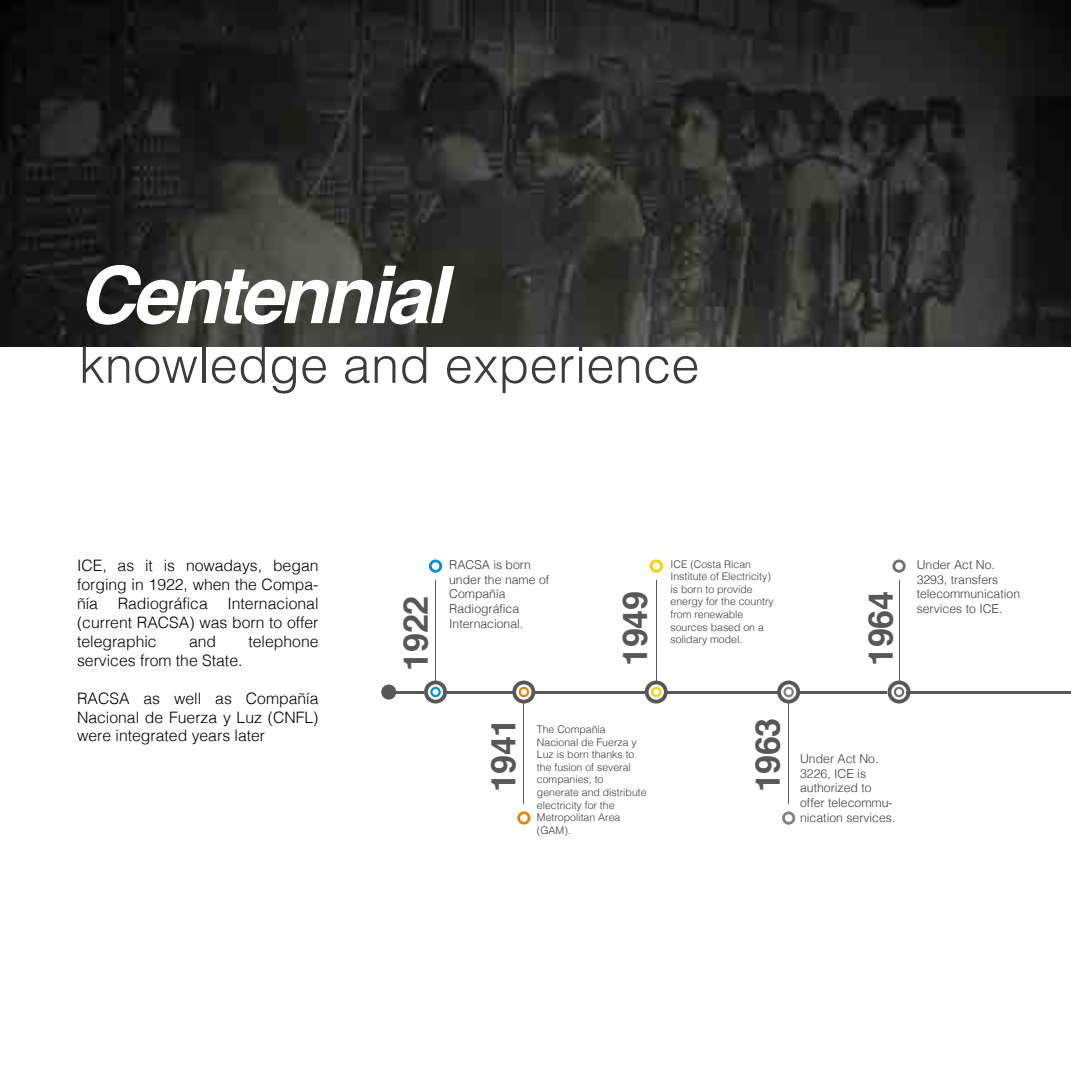
<style>
.page{position:relative;width:1071px;height:1071px;background:#fff}
.page>*{position:absolute;margin:0;border:0;box-sizing:border-box;transform-origin:0 0}
.t1{font:italic 700 79.27px "Helvetica";letter-spacing:-.05em;color:#fff}
.t2{font:300 50.4px "Helvetica";letter-spacing:.005em;color:#3c3c3b}
.t3{font:700 34.12px "Helvetica";letter-spacing:-.01em;color:#575756}
.t4{font:300 15.75px/18.9px "Helvetica";color:#000;text-align:justify}
.t5{font:300 12.25px/14.7px "Helvetica";color:#3c3c3b}
.t6{font:300 10.5px/12.6px "Helvetica";color:#3c3c3b}
</style>
<div class="page">
<img style="left:0;top:0;width:1071px;height:346px">
<div style="left:381px;top:685px;width:15px;height:15px;background:#575756;border-radius:50%"></div>
<hr style="left:391px;top:691px;width:33px;height:2px;background:#575756">
<hr style="left:443px;top:691px;width:70px;height:2px;background:#575756">
<hr style="left:533px;top:691px;width:112px;height:2px;background:#575756">
<hr style="left:665px;top:691px;width:113px;height:2px;background:#575756">
<hr style="left:800px;top:691px;width:87px;height:2px;background:#575756">
<hr style="left:907px;top:691px;width:164px;height:2px;background:#575756">
<svg style="left:888px;top:681px;width:23px;height:23px"></svg>
<svg style="left:892px;top:560px;width:14px;height:13px"></svg>
<hr style="left:899px;top:580px;width:1px;height:102px;background:#575756">
<svg style="left:777px;top:681px;width:23px;height:23px"></svg>
<svg style="left:782px;top:811px;width:13px;height:14px"></svg>
<hr style="left:788px;top:702px;width:1px;height:102px;background:#575756">
<svg style="left:645px;top:681px;width:23px;height:23px"></svg>
<svg style="left:650px;top:560px;width:13px;height:13px"></svg>
<hr style="left:656px;top:580px;width:1px;height:102px;background:#575756">
<svg style="left:512px;top:681px;width:23px;height:23px"></svg>
<svg style="left:517px;top:811px;width:13px;height:14px"></svg>
<hr style="left:523px;top:702px;width:1px;height:102px;background:#575756">
<svg style="left:424px;top:681px;width:23px;height:23px"></svg>
<svg style="left:429px;top:560px;width:13px;height:13px"></svg>
<hr style="left:435px;top:580px;width:1px;height:102px;background:#575756">
<h1 class="t1" style="left:78px;top:230px;width:371px">Centennial</h1>
<h2 class="t2" style="left:79px;top:322px;width:622px">knowledge and experience</h2>
<h3 class="t4" style="left:77px;top:555px;width:243px">ICE, as it is nowadays, began forging in 1922, when the Compa&shy;ñía Radiográfica Internacional (current RACSA) was born to offer telegraphic</h3>
<h3 class="t4" style="left:189px;top:631px;width:29px">and</h3>
<h3 class="t4" style="left:248px;top:631px;width:72px">telephone</h3>
<h3 class="t4" style="left:77px;top:650px;width:167px">services from the State.</h3>
<h3 class="t4" style="left:77px;top:687px;width:243px">RACSA as well as Compañía Nacional de Fuerza y Luz (CNFL) were integrated years later</h3>
<h3 class="t3" style="left:388px;top:671px;width:76px;rotate:-90deg">1922</h3>
<p class="t5" style="left:449px;top:556px;width:102px">RACSA is born under the name of<br>Compañía<br>Radiográfica<br>Internacional.</p>
<p class="t6" style="left:671px;top:557px;width:105px">ICE (Costa Rican<br>Institute of Electricity) is born to provide energy for the country from renewable sources based on a solidary model.</p>
<p class="t5" style="left:917px;top:556px;width:105px">Under Act No.<br>3293, transfers telecommunication services to ICE.</p>
<h3 class="t3" style="left:607px;top:666px;width:76px;rotate:-90deg">1949</h3>
<h3 class="t3" style="left:853px;top:666px;width:76px;rotate:-90deg">1964</h3>
<h3 class="t3" style="left:476px;top:792px;width:76px;rotate:-90deg">1941</h3>
<h3 class="t3" style="left:740px;top:792px;width:76px;rotate:-90deg">1963</h3>
<p class="t6" style="left:537px;top:722px;width:111px">The Compañía<br>Nacional de Fuerza y<br>Luz is born thanks to the fusion of several companies, to generate and distribute electricity for the<br>Metropolitan Area (GAM).</p>
<p class="t5" style="left:800px;top:751px;width:97px">Under Act No.<br>3226, ICE is authorized to offer telecommu&shy;nication services.</p>
</div>
